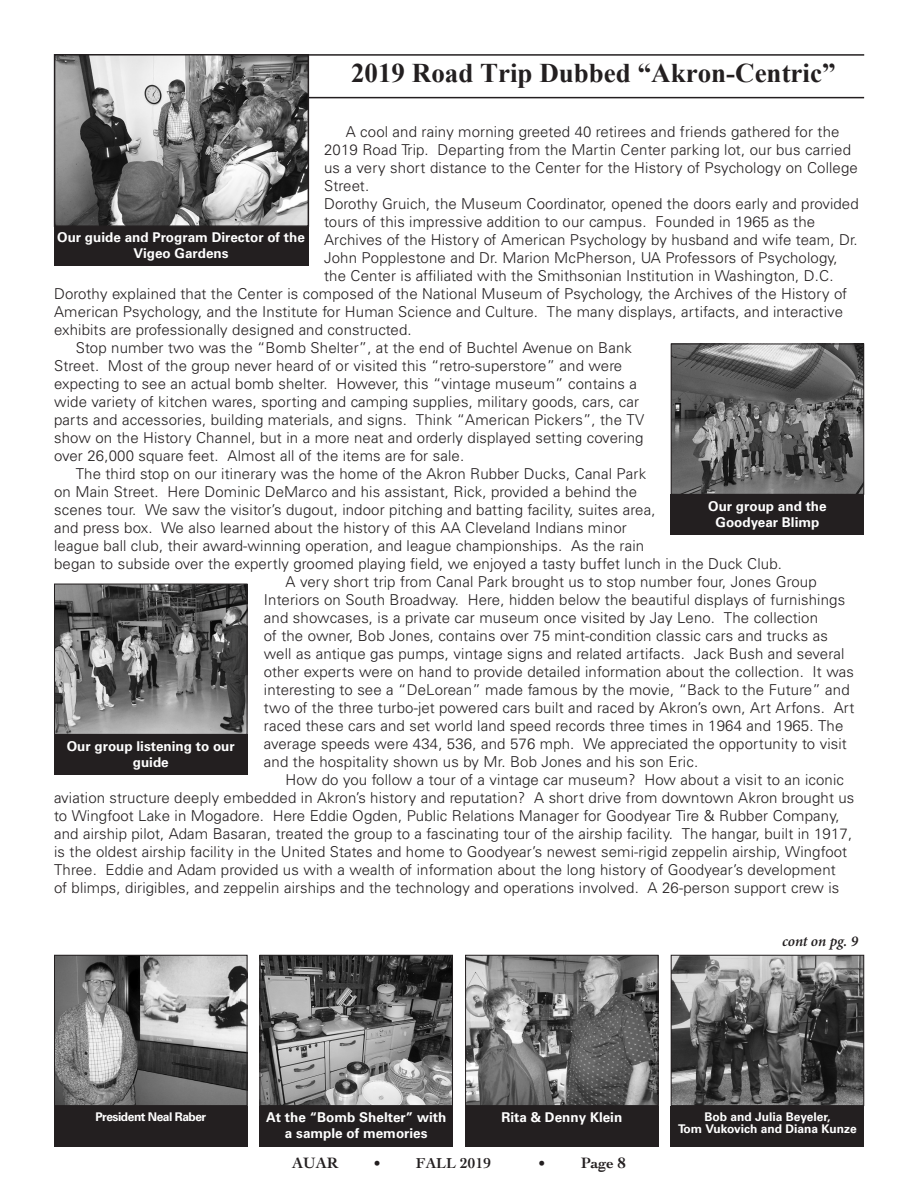
<style>
.page{position:relative;width:918px;height:1188px;background:#fff}
.page>*{position:absolute;margin:0;border:0;box-sizing:border-box;transform-origin:0 0}
.t1{font:700 27px "Times New Roman";color:#231f20}
.t2{font:700 15.75px "Cochin";color:#231f20}
.t3{font:300 15px "Univers";letter-spacing:.01em;color:#231f20}
.t4{font:italic 600 15px "Minion Pro";letter-spacing:-.005em;color:#231f20}
.t5{font:700 15px "Cochin";color:#231f20}
.t6{font:700 13.5px/16.2px "Univers";color:#fff;text-align:center}
.t7{font:700 12px/12px "Univers";color:#fff;text-align:center}
.t8{font:700 12px "Univers";letter-spacing:-.04em;color:#fff}
.s1{font-size:15px}
</style>
<div class="page">
<div style="left:54px;top:226px;width:255px;height:40px;background:#231f20"></div>
<hr style="left:54px;top:54px;width:810px;height:2px;background:#231f20">
<hr style="left:54px;top:97px;width:810px;height:1px;background:#231f20">
<img style="left:57px;top:57px;width:249px;height:167px">
<div style="left:54px;top:54px;width:255px;height:173px;border:2px solid #231f20"></div>
<img style="left:56px;top:957px;width:189px;height:147px">
<div style="left:54px;top:955px;width:193px;height:151px;border:1px solid #231f20"></div>
<div style="left:54px;top:1106px;width:193px;height:40px;background:#231f20"></div>
<img style="left:673px;top:957px;width:189px;height:147px">
<div style="left:671px;top:955px;width:193px;height:151px;border:1px solid #231f20"></div>
<div style="left:671px;top:1106px;width:193px;height:40px;background:#231f20"></div>
<img style="left:262px;top:957px;width:189px;height:147px">
<div style="left:260px;top:955px;width:193px;height:151px;border:1px solid #231f20"></div>
<div style="left:260px;top:1106px;width:193px;height:40px;background:#231f20"></div>
<img style="left:467px;top:957px;width:190px;height:147px">
<div style="left:465px;top:955px;width:194px;height:151px;border:1px solid #231f20"></div>
<div style="left:465px;top:1106px;width:194px;height:40px;background:#231f20"></div>
<img style="left:673px;top:346px;width:189px;height:147px">
<div style="left:671px;top:344px;width:193px;height:151px;border:1px solid #231f20"></div>
<div style="left:671px;top:495px;width:193px;height:40px;background:#231f20"></div>
<img style="left:56px;top:586px;width:189px;height:147px">
<div style="left:54px;top:584px;width:193px;height:151px;border:1px solid #231f20"></div>
<div style="left:54px;top:735px;width:193px;height:40px;background:#231f20"></div>
<p class="t1" style="left:351px;top:54px;width:486px">2019 Road Trip Dubbed “Akron-Centric”</p>
<p class="t3" style="left:346px;top:123px;width:495px">A cool and rainy morning greeted 40 retirees and friends gathered for the</p>
<p class="t3" style="left:324px;top:141px;width:528px">2019 Road Trip. Departing from the Martin Center parking lot, our bus carried</p>
<p class="t3" style="left:324px;top:159px;width:535px">us a very short distance to the Center for the History of Psychology on College</p>
<p class="t3" style="left:324px;top:177px;width:47px">Street.</p>
<p class="t3" style="left:324px;top:195px;width:536px">Dorothy Gruich, the Museum Coordinator, opened the doors early and provided</p>
<p class="t3" style="left:324px;top:213px;width:493px">tours of this impressive addition to our campus. Founded in 1965 as the</p>
<p class="t3" style="left:324px;top:231px;width:535px">Archives of the History of American Psychology by husband and wife team, Dr.</p>
<p class="t3" style="left:324px;top:249px;width:515px">John Popplestone and Dr. Marion McPherson, UA Professors of Psychology,</p>
<p class="t3" style="left:324px;top:267px;width:511px">the Center is affiliated with the Smithsonian Institution in Washington, D.C.</p>
<p class="t3" style="left:54px;top:285px;width:794px">Dorothy explained that the Center is composed of the National Museum of Psychology, the Archives of the History of</p>
<p class="t3" style="left:54px;top:303px;width:790px">American Psychology, and the Institute for Human Science and Culture. The many displays, artifacts, and interactive</p>
<p class="t3" style="left:54px;top:321px;width:359px">exhibits are professionally designed and constructed.</p>
<p class="t3" style="left:76px;top:339px;width:558px">Stop number two was the “Bomb Shelter”, at the end of Buchtel Avenue on Bank</p>
<p class="t3" style="left:54px;top:357px;width:570px">Street. Most of the group never heard of or visited this “retro-superstore” and were</p>
<p class="t3" style="left:54px;top:375px;width:584px">expecting to see an actual bomb shelter. However, this “vintage museum” contains a</p>
<p class="t3" style="left:54px;top:393px;width:586px">wide variety of kitchen wares, sporting and camping supplies, military goods, cars, car</p>
<p class="t3" style="left:54px;top:411px;width:592px">parts and accessories, building materials, and signs. Think “American Pickers”, the TV</p>
<p class="t3" style="left:54px;top:429px;width:591px">show on the History Channel, but in a more neat and orderly displayed setting covering</p>
<p class="t3" style="left:54px;top:447px;width:412px">over 26,000 square feet. Almost all of the items are for sale.</p>
<p class="t3" style="left:76px;top:465px;width:572px">The third stop on our itinerary was the home of the Akron Rubber Ducks, Canal Park</p>
<p class="t3" style="left:54px;top:483px;width:585px">on Main Street. Here Dominic DeMarco and his assistant, Rick, provided a behind the</p>
<p class="t3" style="left:54px;top:501px;width:603px">scenes tour. We saw the visitor’s dugout, indoor pitching and batting facility, suites area,</p>
<p class="t3" style="left:54px;top:519px;width:574px">and press box. We also learned about the history of this AA Cleveland Indians minor</p>
<p class="t3" style="left:54px;top:537px;width:592px">league ball club, their award-winning operation, and league championships. As the rain</p>
<p class="t3" style="left:54px;top:555px;width:729px">began to subside over the expertly groomed playing field, we enjoyed a tasty buffet lunch in the Duck Club.</p>
<p class="t3" style="left:286px;top:573px;width:533px">A very short trip from Canal Park brought us to stop number four, Jones Group</p>
<p class="t3" style="left:264px;top:591px;width:583px">Interiors on South Broadway. Here, hidden below the beautiful displays of furnishings</p>
<p class="t3" style="left:264px;top:609px;width:556px">and showcases, is a private car museum once visited by Jay Leno. The collection</p>
<p class="t3" style="left:264px;top:627px;width:565px">of the owner, Bob Jones, contains over 75 mint-condition classic cars and trucks as</p>
<p class="t3" style="left:264px;top:645px;width:582px">well as antique gas pumps, vintage signs and related artifacts. Jack Bush and several</p>
<p class="t3" style="left:264px;top:663px;width:592px">other experts were on hand to provide detailed information about the collection. It was</p>
<p class="t3" style="left:264px;top:681px;width:587px">interesting to see a “DeLorean” made famous by the movie, “Back to the Future” and</p>
<p class="t3" style="left:264px;top:699px;width:592px">two of the three turbo-jet powered cars built and raced by Akron’s own, Art Arfons. Art</p>
<p class="t3" style="left:264px;top:717px;width:581px">raced these cars and set world land speed records three times in 1964 and 1965. The</p>
<p class="t3" style="left:264px;top:735px;width:584px">average speeds were 434, 536, and 576 mph. We appreciated the opportunity to visit</p>
<p class="t3" style="left:264px;top:753px;width:436px">and the hospitality shown us by Mr. Bob Jones and his son Eric.</p>
<p class="t3" style="left:286px;top:771px;width:560px">How do you follow a tour of a vintage car museum? How about a visit to an iconic</p>
<p class="t3" style="left:54px;top:789px;width:802px">aviation structure deeply embedded in Akron’s history and reputation? A short drive from downtown Akron brought us</p>
<p class="t3" style="left:54px;top:807px;width:787px">to Wingfoot Lake in Mogadore. Here Eddie Ogden, Public Relations Manager for Goodyear Tire &amp; Rubber Company,</p>
<p class="t3" style="left:54px;top:825px;width:800px">and airship pilot, Adam Basaran, treated the group to a fascinating tour of the airship facility. The hangar, built in 1917,</p>
<p class="t3" style="left:54px;top:843px;width:794px">is the oldest airship facility in the United States and home to Goodyear’s newest semi-rigid zeppelin airship, Wingfoot</p>
<p class="t3" style="left:54px;top:861px;width:783px">Three. Eddie and Adam provided us with a wealth of information about the long history of Goodyear’s development</p>
<p class="t3" style="left:54px;top:879px;width:787px">of blimps, dirigibles, and zeppelin airships and the technology and operations involved. A 26-person support crew is</p>
<p class="t6" style="left:57px;top:229px;width:249px">Our guide and Program Director of the<br>Vigeo Gardens</p>
<p class="t6" style="left:708px;top:498px;width:120px">Our group and the<br>Goodyear Blimp</p>
<p class="t6" style="left:67px;top:738px;width:170px">Our group listening to our guide</p>
<p class="t4" style="left:782px;top:931px;width:77px">cont on pg. 9</p>
<p class="t6" style="left:266px;top:1109px;width:182px">At the “Bomb Shelter” with a sample of memories</p>
<p class="t6" style="left:501px;top:1109px;width:122px">Rita &amp; Denny Klein</p>
<p class="t8" style="left:95px;top:1110px;width:112px">President Neal Raber</p>
<p class="t7" style="left:678px;top:1111px;width:180px">Bob and Julia Beyeler,<br>Tom Vukovich and Diana Kunze</p>
<p class="t2" style="left:292px;top:1152px;width:48px">AUAR</p>
<p class="t5" style="left:373px;top:1153px;width:119px">• FALL 2019</p>
<p class="t2" style="left:538px;top:1152px;width:89px"><span class="s1">•</span> Page 8</p>
</div>
